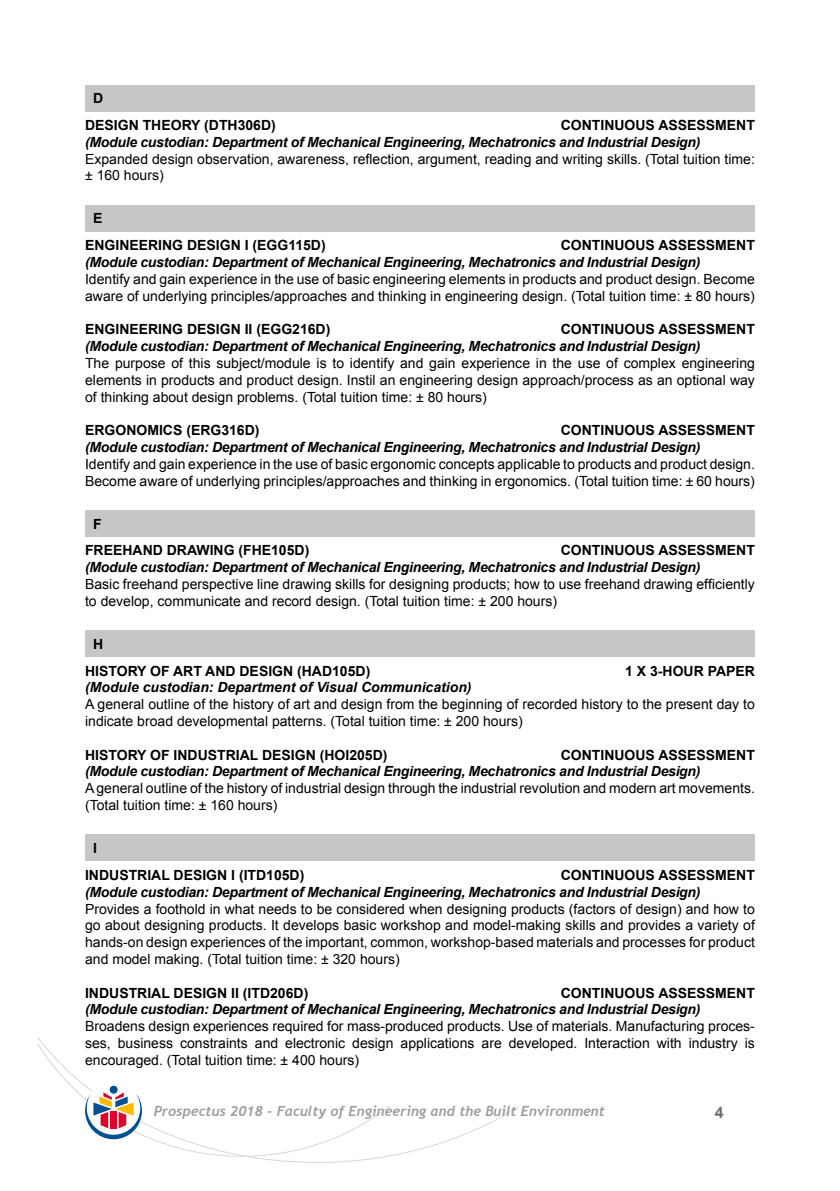
<style>
.page{position:relative;width:840px;height:1191px;background:#fff}
.page>*{position:absolute;margin:0;border:0;box-sizing:border-box;transform-origin:0 0}
.t1{font:700 16px "Arial";color:#706f6f}
.t2{font:14px/16.8px "Arial";color:#000}
.t3{font:italic 700 14px "Arial";letter-spacing:-.02em;color:#000}
.t4{font:700 14px/26.8px "Arial";color:#000}
.t5{font:italic 700 14px "Trebuchet";color:#9d9d9c}
.t6{font:italic 700 14px "Arial";color:#000}
</style>
<div class="page">
<svg style="left:37px;top:1037px;width:482px;height:125px"></svg>
<svg style="left:37px;top:1043px;width:353px;height:113px"></svg>
<div style="left:85px;top:85px;width:669px;height:26px;background:#c6c6c6"></div>
<div style="left:85px;top:205px;width:669px;height:26px;background:#c6c6c6"></div>
<div style="left:85px;top:510px;width:669px;height:26px;background:#c6c6c6"></div>
<div style="left:85px;top:630px;width:669px;height:27px;background:#c6c6c6"></div>
<div style="left:85px;top:835px;width:669px;height:26px;background:#c6c6c6"></div>
<p class="t4" style="left:85px;top:85px;width:192px;text-indent:8px">D<br>DESIGN THEORY (DTH306D)</p>
<p class="t4" style="left:560px;top:112px;width:195px">CONTINUOUS ASSESSMENT</p>
<p class="t3" style="left:85px;top:133px;width:616px">(Module custodian: Department of Mechanical Engineering, Mechatronics and Industrial Design)</p>
<p class="t2" style="left:85px;top:150px;width:671px">Expanded design observation, awareness, reflection, argument, reading and writing skills. (Total tuition time: ± 160 hours)</p>
<p class="t4" style="left:85px;top:205px;width:242px;text-indent:8px">E<br>ENGINEERING DESIGN I (EGG115D)</p>
<p class="t4" style="left:560px;top:232px;width:195px">CONTINUOUS ASSESSMENT</p>
<p class="t3" style="left:85px;top:253px;width:616px">(Module custodian: Department of Mechanical Engineering, Mechatronics and Industrial Design)</p>
<p class="t2" style="left:85px;top:270px;width:671px">Identify and gain experience in the use of basic engineering elements in products and product design. Become aware of underlying principles/approaches and thinking in engineering design. (Total tuition time: ± 80 hours)</p>
<p class="t4" style="left:85px;top:316px;width:247px">ENGINEERING DESIGN II (EGG216D)</p>
<p class="t4" style="left:560px;top:316px;width:195px">CONTINUOUS ASSESSMENT</p>
<p class="t3" style="left:85px;top:337px;width:616px">(Module custodian: Department of Mechanical Engineering, Mechatronics and Industrial Design)</p>
<p class="t2" style="left:85px;top:354px;width:671px;text-align:justify">The purpose of this subject/module is to identify and gain experience in the use of complex engineering elements in products and product design. Instil an engineering design approach/process as an optional way of thinking about design problems. (Total tuition time: ± 80 hours)</p>
<p class="t4" style="left:85px;top:417px;width:176px">ERGONOMICS (ERG316D)</p>
<p class="t4" style="left:560px;top:417px;width:195px">CONTINUOUS ASSESSMENT</p>
<p class="t3" style="left:85px;top:438px;width:616px">(Module custodian: Department of Mechanical Engineering, Mechatronics and Industrial Design)</p>
<p class="t2" style="left:85px;top:455px;width:671px">Identify and gain experience in the use of basic ergonomic concepts applicable to products and product design.<br>Become aware of underlying principles/approaches and thinking in ergonomics. (Total tuition time: ± 60 hours)</p>
<p class="t4" style="left:85px;top:510px;width:226px;text-indent:8px">F<br>FREEHAND DRAWING (FHE105D)</p>
<p class="t4" style="left:560px;top:537px;width:195px">CONTINUOUS ASSESSMENT</p>
<p class="t3" style="left:85px;top:558px;width:616px">(Module custodian: Department of Mechanical Engineering, Mechatronics and Industrial Design)</p>
<p class="t2" style="left:85px;top:575px;width:671px">Basic freehand perspective line drawing skills for designing products; how to use freehand drawing efficiently to develop, communicate and record design. (Total tuition time: ± 200 hours)</p>
<p class="t4" style="left:85px;top:630px;width:286px;text-indent:8px">H<br>HISTORY OF ART AND DESIGN (HAD105D)</p>
<p class="t4" style="left:624px;top:657px;width:131px">1 X 3-HOUR PAPER</p>
<p class="t6" style="left:85px;top:678px;width:388px">(Module custodian: Department of Visual Communication)</p>
<p class="t2" style="left:85px;top:696px;width:671px">A general outline of the history of art and design from the beginning of recorded history to the present day to indicate broad developmental patterns. (Total tuition time: ± 200 hours)</p>
<p class="t4" style="left:85px;top:741px;width:304px">HISTORY OF INDUSTRIAL DESIGN (HOI205D)</p>
<p class="t4" style="left:560px;top:741px;width:195px">CONTINUOUS ASSESSMENT</p>
<p class="t3" style="left:85px;top:762px;width:616px">(Module custodian: Department of Mechanical Engineering, Mechatronics and Industrial Design)</p>
<p class="t2" style="left:85px;top:780px;width:671px">A general outline of the history of industrial design through the industrial revolution and modern art movements. (Total tuition time: ± 160 hours)</p>
<p class="t4" style="left:85px;top:835px;width:221px;text-indent:8px">I<br>INDUSTRIAL DESIGN I (ITD105D)</p>
<p class="t4" style="left:560px;top:861px;width:195px">CONTINUOUS ASSESSMENT</p>
<p class="t3" style="left:85px;top:882px;width:616px">(Module custodian: Department of Mechanical Engineering, Mechatronics and Industrial Design)</p>
<p class="t2" style="left:85px;top:900px;width:671px;text-align:justify">Provides a foothold in what needs to be considered when designing products (factors of design) and how to go about designing products. It develops basic workshop and model-making skills and provides a variety of hands-on design experiences of the important, common, workshop-based materials and processes for product and model making. (Total tuition time: ± 320 hours)</p>
<p class="t4" style="left:85px;top:979px;width:224px">INDUSTRIAL DESIGN II (ITD206D)</p>
<p class="t4" style="left:560px;top:979px;width:195px">CONTINUOUS ASSESSMENT</p>
<p class="t3" style="left:85px;top:1000px;width:616px">(Module custodian: Department of Mechanical Engineering, Mechatronics and Industrial Design)</p>
<p class="t2" style="left:85px;top:1017px;width:671px;text-align:justify">Broadens design experiences required for mass-produced products. Use of materials. Manufacturing proces&shy;ses, business constraints and electronic design applications are developed. Interaction with industry is encouraged. (Total tuition time: ± 400 hours)</p>
<p class="t5" style="left:154px;top:1102px;width:452px">Prospectus 2018 - Faculty of Engineering and the Built Environment</p>
<p class="t1" style="left:714px;top:1100px;width:10px">4</p>
</div>
